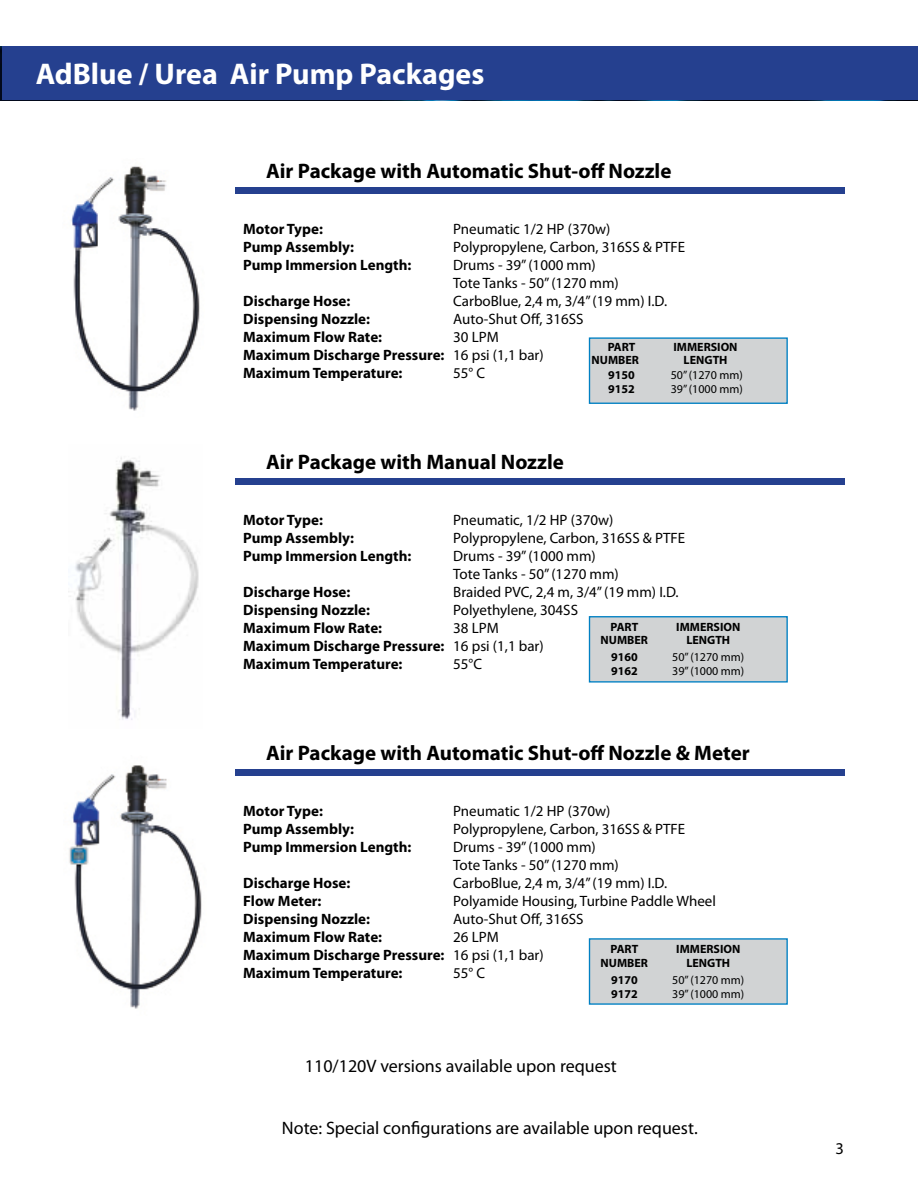
<style>
.page{position:relative;width:918px;height:1188px;background:#fff}
.page>*{position:absolute;margin:0;border:0;box-sizing:border-box;transform-origin:0 0}
.t1{font:700 30px "Myriad Pro";color:#fff}
.t2{font:700 21px "Myriad Pro";color:#000}
.t3{font:18px "Myriad Pro";color:#000}
.t4{font:16.5px "Myriad Pro";color:#000}
.t5{font:700 15px/18px "Myriad Pro";color:#000}
.t6{font:15px/18px "Myriad Pro";color:#000}
.t7{font:700 12px "Myriad Pro";color:#000}
.t8{font:12px "Myriad Pro";color:#000}
.s1{font-weight:400}
</style>
<div class="page">
<div style="left:235px;top:188px;width:610px;height:6px;background:#25408f"></div>
<div style="left:235px;top:479px;width:610px;height:6px;background:#25408f"></div>
<div style="left:235px;top:769px;width:610px;height:6px;background:#25408f"></div>
<img style="left:69px;top:765px;width:133px;height:244px">
<img style="left:70px;top:457px;width:129px;height:263px">
<img style="left:71px;top:166px;width:129px;height:245px">
<div style="left:589px;top:337px;width:199px;height:67px;background:#d1d3d4;border:1px solid #0080c3"></div>
<div style="left:589px;top:616px;width:199px;height:67px;background:#d1d3d4;border:1px solid #0080c3"></div>
<div style="left:589px;top:938px;width:199px;height:67px;background:#d1d3d4"></div>
<div style="left:2px;top:46px;width:916px;height:54px;background:#25408f"></div>
<h1 class="t1" style="left:36px;top:54px;width:450px">AdBlue / Urea Air Pump Packages</h1>
<h2 class="t2" style="left:266px;top:157px;width:407px">Air Package with Automatic Shut-off Nozzle</h2>
<p class="t5" style="left:243px;top:220px;width:81px">Motor Type:</p>
<p class="t6" style="left:453px;top:220px;width:159px">Pneumatic 1/2 HP (370w)</p>
<p class="t5" style="left:243px;top:238px;width:112px">Pump Assembly:</p>
<p class="t6" style="left:453px;top:238px;width:234px">Polypropylene, Carbon, 316SS &amp; PTFE</p>
<p class="t5" style="left:243px;top:256px;width:170px">Pump Immersion Length:</p>
<p class="t6" style="left:453px;top:256px;width:167px">Drums - 39” (1000 mm)<br>Tote Tanks - 50” (1270 mm)</p>
<p class="t5" style="left:243px;top:292px;width:109px">Discharge Hose:</p>
<p class="t6" style="left:453px;top:292px;width:215px">CarboBlue, 2,4 m, 3/4” (19 mm) I.D.</p>
<p class="t5" style="left:243px;top:310px;width:128px">Dispensing Nozzle:</p>
<p class="t6" style="left:453px;top:310px;width:132px">Auto-Shut Off, 316SS</p>
<p class="t5" style="left:243px;top:328px;width:140px">Maximum Flow Rate:</p>
<p class="t5" style="left:243px;top:328px;width:302px;text-indent:210px"><span class="s1">30 LPM<br></span>Maximum Discharge Pressure: <span class="s1">16 psi (1,1 bar)<br></span>Maximum Temperature:</p>
<p class="t7" style="left:608px;top:339px;width:29px">PART</p>
<p class="t7" style="left:674px;top:339px;width:66px">IMMERSION</p>
<p class="t7" style="left:592px;top:353px;width:49px">NUMBER</p>
<p class="t7" style="left:684px;top:353px;width:45px">LENGTH</p>
<p class="t7" style="left:608px;top:367px;width:28px">9150</p>
<p class="t8" style="left:671px;top:367px;width:74px">50” (1270 mm)</p>
<p class="t7" style="left:608px;top:381px;width:28px">9152</p>
<p class="t8" style="left:671px;top:382px;width:74px">39” (1000 mm)</p>
<p class="t6" style="left:453px;top:364px;width:34px">55° C</p>
<h2 class="t2" style="left:266px;top:448px;width:299px">Air Package with Manual Nozzle</h2>
<p class="t5" style="left:243px;top:511px;width:81px">Motor Type:</p>
<p class="t6" style="left:453px;top:511px;width:162px">Pneumatic, 1/2 HP (370w)</p>
<p class="t5" style="left:243px;top:529px;width:112px">Pump Assembly:</p>
<p class="t6" style="left:453px;top:529px;width:234px">Polypropylene, Carbon, 316SS &amp; PTFE</p>
<p class="t5" style="left:243px;top:547px;width:170px">Pump Immersion Length:</p>
<p class="t6" style="left:453px;top:547px;width:167px">Drums - 39” (1000 mm)<br>Tote Tanks - 50” (1270 mm)</p>
<p class="t5" style="left:243px;top:583px;width:109px">Discharge Hose:</p>
<p class="t6" style="left:453px;top:583px;width:227px">Braided PVC, 2,4 m, 3/4” (19 mm) I.D.</p>
<p class="t5" style="left:243px;top:601px;width:128px">Dispensing Nozzle:</p>
<p class="t6" style="left:453px;top:601px;width:126px">Polyethylene, 304SS</p>
<p class="t5" style="left:243px;top:619px;width:140px">Maximum Flow Rate:</p>
<p class="t7" style="left:610px;top:619px;width:29px">PART</p>
<p class="t7" style="left:676px;top:619px;width:66px">IMMERSION</p>
<p class="t7" style="left:601px;top:633px;width:49px">NUMBER</p>
<p class="t7" style="left:686px;top:633px;width:45px">LENGTH</p>
<p class="t7" style="left:611px;top:649px;width:28px">9160</p>
<p class="t8" style="left:672px;top:649px;width:74px">50” (1270 mm)</p>
<p class="t7" style="left:611px;top:663px;width:28px">9162</p>
<p class="t8" style="left:672px;top:663px;width:74px">39” (1000 mm)</p>
<p class="t5" style="left:243px;top:619px;width:302px;text-indent:210px"><span class="s1">38 LPM<br></span>Maximum Discharge Pressure: <span class="s1">16 psi (1,1 bar)<br></span>Maximum Temperature:</p>
<p class="t6" style="left:453px;top:655px;width:30px">55°C</p>
<h2 class="t2" style="left:266px;top:739px;width:485px">Air Package with Automatic Shut-off Nozzle &amp; Meter</h2>
<p class="t5" style="left:243px;top:801px;width:81px">Motor Type:</p>
<p class="t6" style="left:453px;top:801px;width:159px">Pneumatic 1/2 HP (370w)</p>
<p class="t5" style="left:243px;top:819px;width:112px">Pump Assembly:</p>
<p class="t6" style="left:453px;top:819px;width:234px">Polypropylene, Carbon, 316SS &amp; PTFE</p>
<p class="t5" style="left:243px;top:837px;width:170px">Pump Immersion Length:</p>
<p class="t6" style="left:453px;top:837px;width:167px">Drums - 39” (1000 mm)<br>Tote Tanks - 50” (1270 mm)</p>
<p class="t5" style="left:243px;top:873px;width:109px">Discharge Hose:</p>
<p class="t6" style="left:453px;top:873px;width:215px">CarboBlue, 2,4 m, 3/4” (19 mm) I.D.</p>
<p class="t5" style="left:243px;top:891px;width:80px">Flow Meter:</p>
<p class="t6" style="left:453px;top:891px;width:264px">Polyamide Housing, Turbine Paddle Wheel</p>
<p class="t5" style="left:243px;top:909px;width:128px">Dispensing Nozzle:</p>
<p class="t6" style="left:453px;top:909px;width:132px">Auto-Shut Off, 316SS</p>
<p class="t5" style="left:243px;top:927px;width:140px">Maximum Flow Rate:</p>
<p class="t5" style="left:243px;top:927px;width:302px;text-indent:210px"><span class="s1">26 LPM<br></span>Maximum Discharge Pressure: <span class="s1">16 psi (1,1 bar)<br></span>Maximum Temperature:</p>
<p class="t7" style="left:610px;top:941px;width:29px">PART</p>
<p class="t7" style="left:676px;top:941px;width:66px">IMMERSION</p>
<p class="t7" style="left:601px;top:955px;width:49px">NUMBER</p>
<p class="t7" style="left:686px;top:955px;width:45px">LENGTH</p>
<p class="t7" style="left:611px;top:972px;width:28px">9170</p>
<p class="t8" style="left:672px;top:972px;width:74px">50” (1270 mm)</p>
<p class="t7" style="left:611px;top:986px;width:28px">9172</p>
<p class="t8" style="left:672px;top:986px;width:74px">39” (1000 mm)</p>
<p class="t6" style="left:453px;top:963px;width:34px">55° C</p>
<p class="t3" style="left:305px;top:1055px;width:313px">110/120V versions available upon request</p>
<p class="t3" style="left:282px;top:1117px;width:417px">Note: Special configurations are available upon request.</p>
<p class="t4" style="left:836px;top:1138px;width:10px">3</p>
</div>
